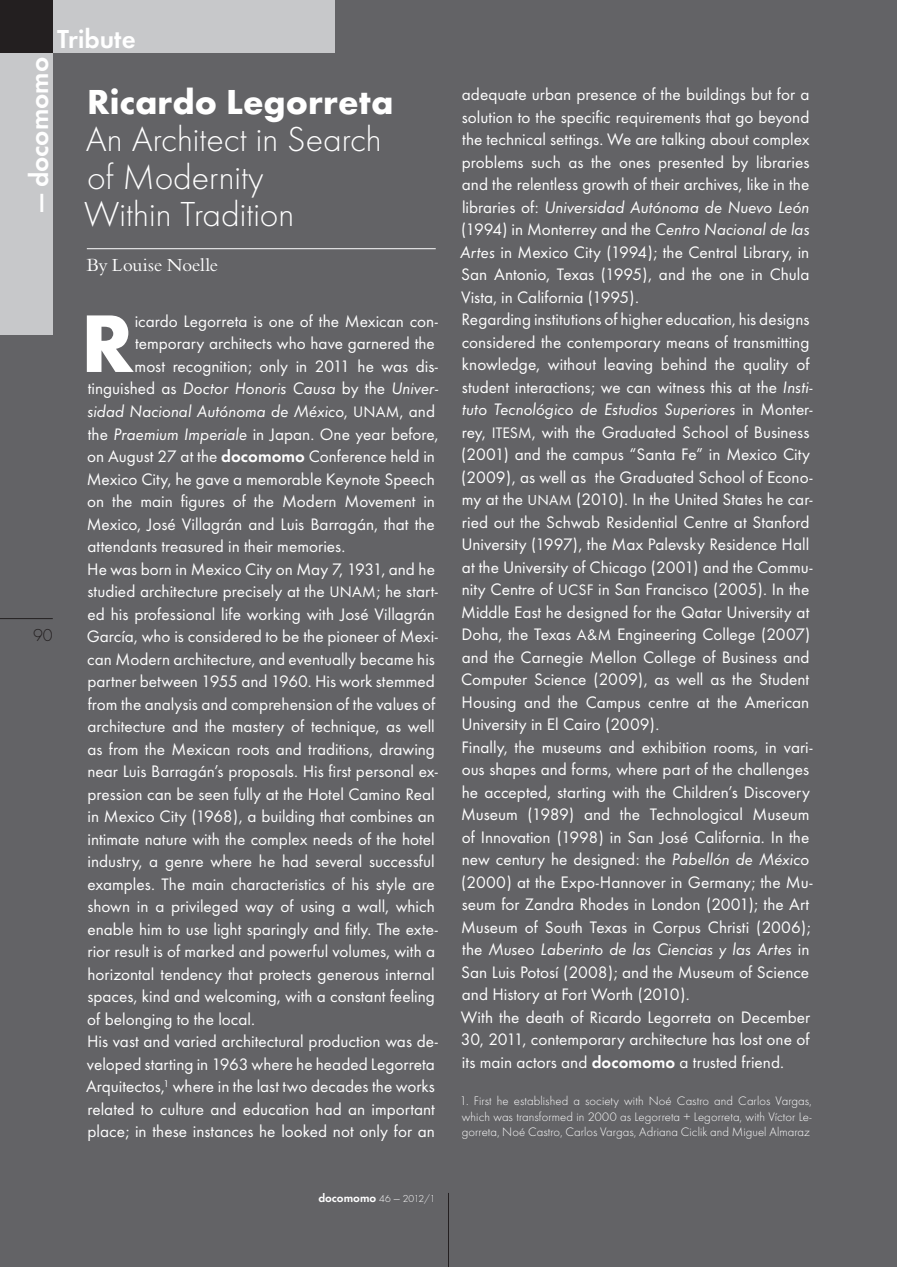
<style>
.page{position:relative;width:897px;height:1267px;background:#fff}
.page>*{position:absolute;margin:0;border:0;box-sizing:border-box;transform-origin:0 0}
.doco_resum{font:700 84.75px "Futura T";color:#fff}
.t1{font:300 36px/37.5px "Futura T";color:#fff}
.t2{font:700 36px "Futura T";color:#fff}
.t3{font:600 27px "Futura T";color:#fff}
.doco_resum-2{font:18px "Bemtus T";letter-spacing:-.005em;color:#fff}
.t4{font:300 18px "Futura T";color:#231f20}
.doco_resum-3{font:17.25px/22.5px "Futura T";color:#fff}
.doco_resum-4{font:italic 17.25px "Futura T";color:#fff}
.doco_notes_bio_bibli{font:300 12.75px/15.8px "Futura T";letter-spacing:.005em;color:#fff;text-align:justify}
.t5{font:600 12px "Futura T";color:#fff}
.s1{font-style:normal}
.s2{font-style:normal;font-size:15.75px}
.s3{font-style:italic}
.s4{font-weight:600}
.s5{font-size:15.75px}
.s6{font-weight:300;font-size:10.5px}
.s7{font-weight:300}
.s8{font-size:15px}
</style>
<div class="page">
<div style="left:0;top:0;width:896px;height:1266px;background:#636366"></div>
<hr style="left:0;top:618px;width:53px;height:1px;background:#231f20">
<hr style="left:448px;top:1192px;width:1px;height:74px;background:#231f20">
<hr style="left:87px;top:248px;width:348px;height:1px;background:#fff">
<div style="left:0;top:0;width:334px;height:53px;background:#c7c8ca"></div>
<div style="left:0;top:0;width:53px;height:334px;background:#c7c8ca"></div>
<div style="left:0;top:0;width:53px;height:53px;background:#231f20"></div>
<p class="t3" style="left:57px;top:23px;width:80px">Tribute</p>
<p class="t3" style="left:23px;top:212px;width:157px;rotate:-90deg">— docomomo</p>
<p class="t4" style="left:33px;top:624px;width:21px">90</p>
<p class="t2" style="left:87px;top:81px;width:307px">Ricardo Legorreta</p>
<p class="t1" style="left:84px;top:120px;width:299px">An Architect in Search of Modernity<br>Within Tradition</p>
<p class="doco_resum-2" style="left:87px;top:255px;width:133px">By Louise Noelle</p>
<p class="doco_resum" style="left:81px;top:293px;width:55px">R</p>
<p class="doco_resum-3" style="left:135px;top:310px;width:305px">icardo Legorreta is one of the Mexican con-</p>
<p class="doco_resum-3" style="left:135px;top:332px;width:301px">temporary architects who have garnered the</p>
<p class="doco_resum-3" style="left:135px;top:355px;width:305px">most recognition; only in 2011 he was dis-</p>
<p class="doco_resum-4" style="left:88px;top:378px;width:352px"><span class="s1">tinguished as</span> Doctor Honoris Causa <span class="s1">by the</span> Univer-</p>
<p class="doco_resum-4" style="left:87px;top:401px;width:349px">sidad Nacional Autónoma de México<span class="s1">,</span> <span class="s2">UNAM</span><span class="s1">, and</span></p>
<p class="doco_resum-3" style="left:88px;top:422px;width:352px">the <span class="s3">Praemium Imperiale</span> in Japan. One year before,</p>
<p class="doco_resum-3" style="left:87px;top:445px;width:349px">on August 27 at the <span class="s4">docomomo</span> Conference held in</p>
<p class="doco_resum-3" style="left:87px;top:467px;width:350px">Mexico City, he gave a memorable Keynote Speech</p>
<p class="doco_resum-3" style="left:87px;top:490px;width:349px">on the main figures of the Modern Movement in</p>
<p class="doco_resum-3" style="left:87px;top:512px;width:349px">Mexico, José Villagrán and Luis Barragán, that the</p>
<p class="doco_resum-3" style="left:87px;top:535px;width:259px">attendants treasured in their memories.</p>
<p class="doco_resum-3" style="left:87px;top:557px;width:353px">He was born in Mexico City on May 7, 1931, and he studied architecture precisely at the <span class="s5">UNAM</span>; he start&shy;ed his professional life working with José Villagrán García, who is considered to be the pioneer of Mexi&shy;can Modern architecture, and eventually became his partner between 1955 and 1960. His work stemmed from the analysis and comprehension of the values of architecture and the mastery of technique, as well as from the Mexican roots and traditions, drawing near Luis Barragán’s proposals. His first personal ex&shy;pression can be seen fully at the Hotel Camino Real in Mexico City (1968), a building that combines an intimate nature with the complex needs of the hotel industry, a genre where he had several successful examples. The main characteristics of his style are shown in a privileged way of using a wall, which enable him to use light sparingly and fitly. The exte&shy;rior result is of marked and powerful volumes, with a horizontal tendency that protects generous internal spaces, kind and welcoming, with a constant feeling of belonging to the local.</p>
<p class="doco_resum-3" style="left:86px;top:1030px;width:353px">His vast and varied architectural production was de&shy;veloped starting in 1963 where he headed Legorreta Arquitectos,<sup>1</sup> where in the last two decades the works related to culture and education had an important place; in these instances he looked not only for an</p>
<p class="t5" style="left:318px;top:1190px;width:119px">docomomo <span class="s6">46</span> <span class="s7">—</span> <span class="s6">2012/1</span></p>
<p class="doco_resum-3" style="left:460px;top:83px;width:351px;text-align:justify">adequate urban presence of the buildings but for a solution to the specific requirements that go beyond the technical settings. We are talking about complex problems such as the ones presented by libraries and the relentless growth of their archives, like in the libraries of: <span class="s3">Universidad Autónoma de Nuevo León </span>(1994) in Monterrey and the <span class="s3">Centro Nacional de las Artes</span> in Mexico City (1994); the Central Library, in San Antonio, Texas (1995), and the one in Chula Vista, in California (1995).</p>
<p class="doco_resum-3" style="left:461px;top:308px;width:353px">Regarding institutions of higher education, his designs considered the contemporary means of transmitting knowledge, without leaving behind the quality of student interactions; we can witness this at the <span class="s3">Insti&shy;tuto Tecnológico de Estudios Superiores</span> in Monter&shy;rey, <span class="s5">ITESM</span>, with the Graduated School of Business (2001) and the campus “Santa Fe” in Mexico City (2009), as well as the Graduated School of Econo&shy;my at the <span class="s8">UNAM</span> (2010). In the United States he car&shy;ried out the Schwab Residential Centre at Stanford University (1997), the Max Palevsky Residence Hall at the University of Chicago (2001) and the Commu&shy;nity Centre of <span class="s5">UCSF</span> in San Francisco (2005). In the Middle East he designed for the Qatar University at Doha, the Texas <span class="s5">A&amp;M</span> Engineering College (2007) and the Carnegie Mellon College of Business and Computer Science (2009), as well as the Student Housing and the Campus centre at the American University in El Cairo (2009).</p>
<p class="doco_resum-3" style="left:461px;top:735px;width:353px">Finally, the museums and exhibition rooms, in vari&shy;ous shapes and forms, where part of the challenges he accepted, starting with the Children’s Discovery Museum (1989) and the Technological Museum of Innovation (1998) in San José California. In the new century he designed: the <span class="s3">Pabellón de México </span>(2000) at the Expo-Hannover in Germany; the Mu&shy;seum for Zandra Rhodes in London (2001); the Art Museum of South Texas in Corpus Christi (2006); the <span class="s3">Museo Laberinto de las Ciencias y las Artes</span> in San Luis Potosí (2008); and the Museum of Science and History at Fort Worth (2010).</p>
<p class="doco_resum-3" style="left:461px;top:1005px;width:351px;text-align:justify">With the death of Ricardo Legorreta on December 30, 2011, contemporary architecture has lost one of its main actors and <span class="s4">docomomo</span> a trusted friend.</p>
<p class="doco_notes_bio_bibli" style="left:460px;top:1092px;width:353px">1. First he established a society with Noé Castro and Carlos Vargas, which was transformed in 2000 as Legorreta + Legorreta, with Víctor Le&shy;gorreta, Noé Castro, Carlos Vargas, Adriana Ciclik and Miguel Almaraz</p>
</div>
